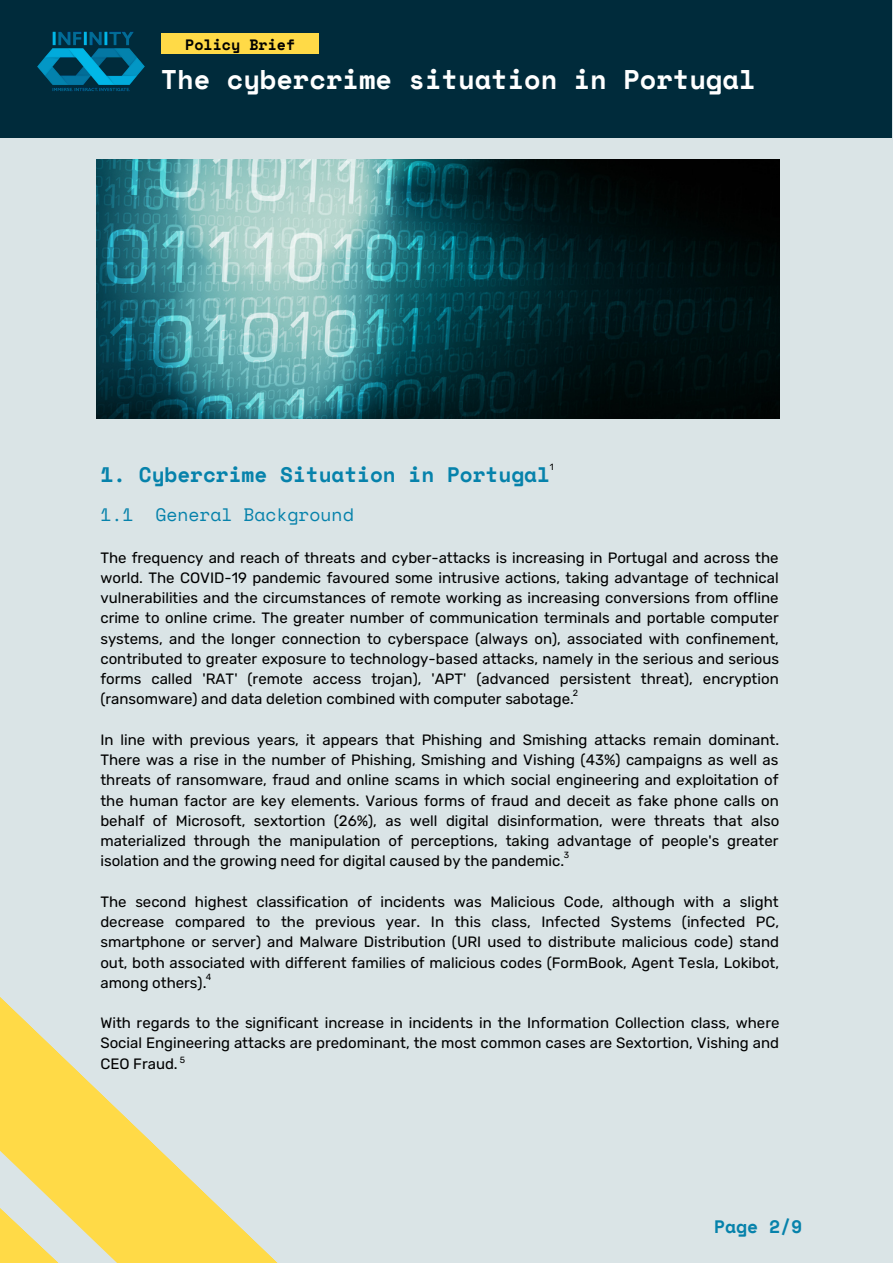
<style>
.page{position:relative;width:893px;height:1264px;background:#fff}
.page>*{position:absolute;margin:0;border:0;box-sizing:border-box;transform-origin:0 0}
.t1{font:700 27px "Space Mono";color:#fff}
.t2{font:700 21px "Space Mono";color:#0682ab}
.t3{font:18px "Space Mono";color:#0682ab}
.t4{font:700 18px "Space Mono";color:#0682ab}
.t5{font:15px/20.2px "Rubik";color:#000;text-align:justify}
.t6{font:700 15px "Space Mono";color:#000}
.t7{font:9px "Rubik";color:#000}
</style>
<div class="page">
<div style="left:0;top:0;width:892px;height:1262px;background:#dae4e6"></div>
<div style="left:0;top:0;width:891px;height:137px;background:#002b3b"></div>
<img style="left:37px;top:31px;width:108px;height:60px">
<svg style="left:0;top:997px;width:277px;height:265px"></svg>
<svg style="left:0;top:1083px;width:63px;height:179px"></svg>
<div style="left:162px;top:33px;width:157px;height:21px;background:#ffda47"></div>
<img style="left:97px;top:159px;width:682px;height:259px">
<p class="t6" style="left:185px;top:33px;width:112px">Policy Brief</p>
<h1 class="t1" style="left:161px;top:59px;width:596px">The cybercrime situation in Portugal</h1>
<p class="t7" style="left:550px;top:461px;width:5px">1</p>
<h2 class="t2" style="left:100px;top:458px;width:451px">1. Cybercrime Situation in Portugal</h2>
<p class="t3" style="left:100px;top:501px;width:255px">1.1 General Background</p>
<p class="t5" style="left:100px;top:547px;width:680px">The frequency and reach of threats and cyber-attacks is increasing in Portugal and across the world. The COVID-19 pandemic favoured some intrusive actions, taking advantage of technical vulnerabilities and the circumstances of remote working as increasing conversions from offline crime to online crime. The greater number of communication terminals and portable computer systems, and the longer connection to cyberspace (always on), associated with confinement, contributed to greater exposure to technology-based attacks, namely in the serious and serious forms called 'RAT' (remote access trojan), 'APT' (advanced persistent threat), encryption (ransomware) and data deletion combined with computer sabotage.</p>
<p class="t5" style="left:100px;top:729px;width:680px">In line with previous years, it appears that Phishing and Smishing attacks remain dominant.<br>There was a rise in the number of Phishing, Smishing and Vishing (43%) campaigns as well as threats of ransomware, fraud and online scams in which social engineering and exploitation of the human factor are key elements. Various forms of fraud and deceit as fake phone calls on behalf of Microsoft, sextortion (26%), as well digital disinformation, were threats that also materialized through the manipulation of perceptions, taking advantage of people's greater isolation and the growing need for digital caused by the pandemic.</p>
<p class="t5" style="left:100px;top:891px;width:680px">The second highest classification of incidents was Malicious Code, although with a slight decrease compared to the previous year. In this class, Infected Systems (infected PC, smartphone or server) and Malware Distribution (URI used to distribute malicious code) stand out, both associated with different families of malicious codes (FormBook, Agent Tesla, Lokibot, among others).</p>
<p class="t5" style="left:100px;top:1012px;width:680px">With regards to the significant increase in incidents in the Information Collection class, where Social Engineering attacks are predominant, the most common cases are Sextortion, Vishing and CEO Fraud.</p>
<p class="t7" style="left:573px;top:687px;width:7px">2</p>
<p class="t7" style="left:563px;top:849px;width:7px">3</p>
<p class="t7" style="left:206px;top:971px;width:7px">4</p>
<p class="t7" style="left:180px;top:1054px;width:7px">5</p>
<p class="t4" style="left:714px;top:1212px;width:90px">Page 2/9</p>
</div>
